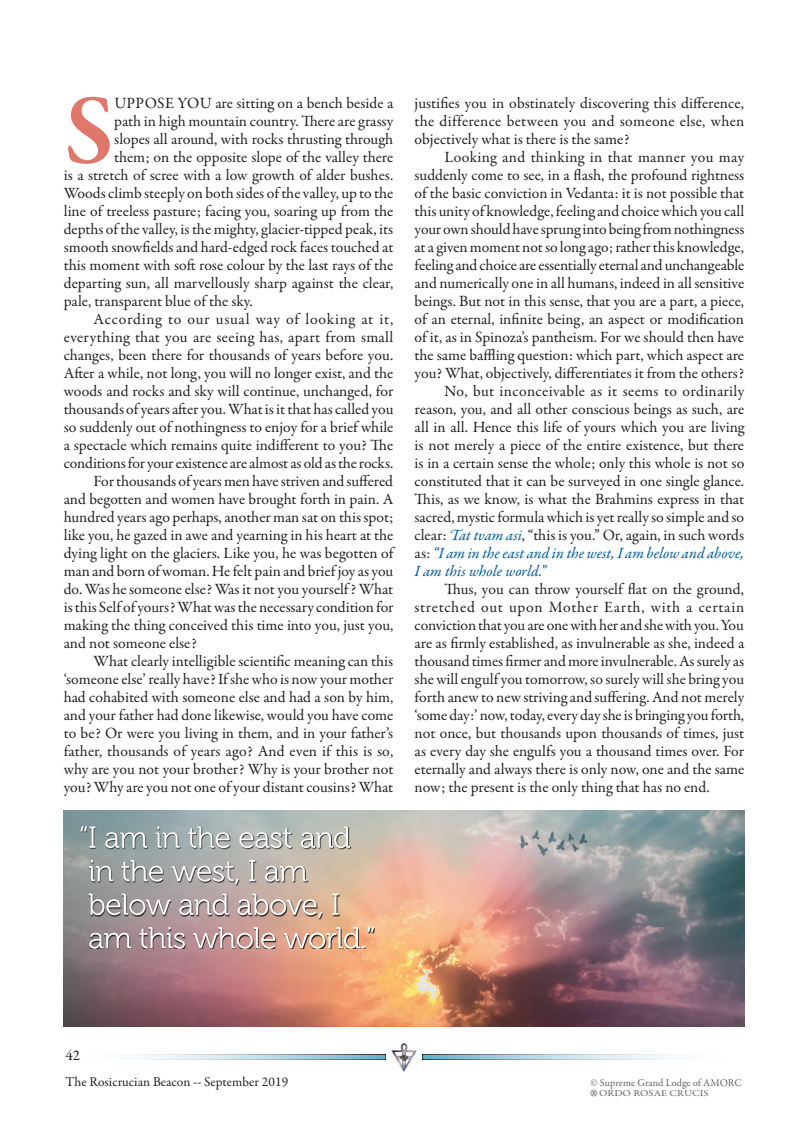
<style>
.page{position:relative;width:808px;height:1127px;background:#fff}
.page>*{position:absolute;margin:0;border:0;box-sizing:border-box;transform-origin:0 0}
.t1{font:600 100.35px "Garamond Premr Pro";color:#df786b}
.t2{font:30px "Garamond Premr Pro";color:#636466}
.t3{font:15.75px/18px "Garamond Premr Pro";color:#231f20;text-align:justify}
.t4{font:italic 15.75px "Garamond Premr Pro";color:#005a99}
.t5{font:15.75px "Garamond Premr Pro";letter-spacing:.025em;color:#231f20}
.t6{font:15.75px "Garamond Premr Pro";letter-spacing:.04em;color:#231f20}
.t7{font:15px "Garamond Premr Pro";color:#231f20}
.t8{font:13.5px "Garamond Premr Pro";color:#231f20}
.t9{font:10.5px "Garamond Premr Pro";color:#636466}
.t10{font:9px "Garamond Premr Pro";color:#636466;scale:1.2 1}
.s1{font-style:italic;color:#005a99}
.s2{font-style:normal;color:#231f20}
</style>
<div class="page">
<img style="left:392px;top:1043px;width:24px;height:29px">
<svg style="left:422px;top:1054px;width:253px;height:6px;background:#b3cbd4"></svg>
<svg style="left:134px;top:1054px;width:252px;height:6px;background:#b3cbd5"></svg>
<img style="left:64px;top:810px;width:680px;height:216px">
<svg style="left:81px;top:826px;width:294px;height:123px;background:#bfac9f"></svg>
<img style="left:89px;top:927px;width:285px;height:22px">
<svg style="left:89px;top:893px;width:249px;height:25px;background:#b9a9a4"></svg>
<svg style="left:89px;top:860px;width:218px;height:24px;background:#b2afad"></svg>
<svg style="left:80px;top:826px;width:270px;height:22px;background:#aeb6b4"></svg>
<h1 class="t1" style="left:64px;top:70px;width:51px">S</h1>
<p class="t3" style="left:114px;top:94px;width:11px">uppose</p>
<p class="t3" style="left:178px;top:94px;width:5px">you</p>
<p class="t3" style="left:215px;top:94px;width:179px">are sitting on a bench beside a</p>
<p class="t3" style="left:114px;top:112px;width:281px">path in high mountain country. There are grassy</p>
<p class="t3" style="left:114px;top:130px;width:281px">slopes all around, with rocks thrusting through</p>
<p class="t3" style="left:114px;top:148px;width:281px">them; on the opposite slope of the valley there</p>
<p class="t3" style="left:64px;top:166px;width:331px">is a stretch of scree with a low growth of alder bushes.</p>
<p class="t3" style="left:64px;top:184px;width:331px">Woods climb steeply on both sides of the valley, up to the</p>
<p class="t3" style="left:64px;top:202px;width:331px">line of treeless pasture; facing you, soaring up from the</p>
<p class="t3" style="left:64px;top:220px;width:331px">depths of the valley, is the mighty, glacier-tipped peak, its</p>
<p class="t3" style="left:64px;top:238px;width:331px">smooth snowfields and hard-edged rock faces touched at</p>
<p class="t3" style="left:64px;top:256px;width:331px">this moment with soft rose colour by the last rays of the</p>
<p class="t3" style="left:64px;top:274px;width:331px">departing sun, all marvellously sharp against the clear,</p>
<p class="t3" style="left:64px;top:292px;width:190px">pale, transparent blue of the sky.</p>
<p class="t6" style="left:94px;top:310px;width:301px">According to our usual way of looking at it,</p>
<p class="t3" style="left:64px;top:328px;width:331px">everything that you are seeing has, apart from small</p>
<p class="t3" style="left:64px;top:346px;width:331px">changes, been there for thousands of years before you.</p>
<p class="t3" style="left:64px;top:364px;width:331px">After a while, not long, you will no longer exist, and the</p>
<p class="t3" style="left:64px;top:382px;width:331px">woods and rocks and sky will continue, unchanged, for</p>
<p class="t3" style="left:64px;top:400px;width:331px">thousands of years after you. What is it that has called you</p>
<p class="t3" style="left:64px;top:418px;width:331px">so suddenly out of nothingness to enjoy for a brief while</p>
<p class="t3" style="left:64px;top:436px;width:331px">a spectacle which remains quite indifferent to you? The</p>
<p class="t3" style="left:64px;top:454px;width:331px">conditions for your existence are almost as old as the rocks.</p>
<p class="t3" style="left:94px;top:472px;width:301px">For thousands of years men have striven and suffered</p>
<p class="t3" style="left:64px;top:490px;width:331px">and begotten and women have brought forth in pain. A</p>
<p class="t3" style="left:64px;top:508px;width:331px">hundred years ago perhaps, another man sat on this spot;</p>
<p class="t3" style="left:64px;top:526px;width:331px">like you, he gazed in awe and yearning in his heart at the</p>
<p class="t3" style="left:64px;top:544px;width:331px">dying light on the glaciers. Like you, he was begotten of</p>
<p class="t3" style="left:64px;top:562px;width:331px">man and born of woman. He felt pain and brief joy as you</p>
<p class="t3" style="left:64px;top:580px;width:331px">do. Was he someone else? Was it not you yourself ? What</p>
<p class="t3" style="left:64px;top:598px;width:331px">is this Self of yours? What was the necessary condition for</p>
<p class="t3" style="left:64px;top:616px;width:331px">making the thing conceived this time into you, just you,</p>
<p class="t3" style="left:64px;top:634px;width:134px">and not someone else?</p>
<p class="t3" style="left:94px;top:652px;width:301px">What clearly intelligible scientific meaning can this</p>
<p class="t3" style="left:64px;top:670px;width:331px">‘someone else’ really have? If she who is now your mother</p>
<p class="t3" style="left:64px;top:688px;width:331px">had cohabited with someone else and had a son by him,</p>
<p class="t3" style="left:64px;top:706px;width:331px">and your father had done likewise, would you have come</p>
<p class="t3" style="left:64px;top:724px;width:331px">to be? Or were you living in them, and in your father’s</p>
<p class="t3" style="left:64px;top:743px;width:331px">father, thousands of years ago? And even if this is so,</p>
<p class="t3" style="left:64px;top:761px;width:331px">why are you not your brother? Why is your brother not</p>
<p class="t3" style="left:64px;top:779px;width:331px">you? Why are you not one of your distant cousins? What</p>
<p class="t3" style="left:415px;top:94px;width:331px">justifies you in obstinately discovering this difference, the difference between you and someone else, when objectively what is there is the same?</p>
<p class="t3" style="left:444px;top:149px;width:301px">Looking and thinking in that manner you may</p>
<p class="t3" style="left:415px;top:167px;width:331px">suddenly come to see, in a flash, the profound rightness</p>
<p class="t3" style="left:415px;top:185px;width:331px">of the basic conviction in Vedanta: it is not possible that</p>
<p class="t3" style="left:415px;top:203px;width:331px">this unity of knowledge, feeling and choice which you call</p>
<p class="t3" style="left:415px;top:221px;width:331px">your own should have sprung into being from nothingness</p>
<p class="t3" style="left:415px;top:239px;width:331px">at a given moment not so long ago; rather this knowledge,</p>
<p class="t3" style="left:415px;top:257px;width:331px">feeling and choice are essentially eternal and unchangeable</p>
<p class="t3" style="left:415px;top:275px;width:331px">and numerically one in all humans, indeed in all sensitive</p>
<p class="t3" style="left:415px;top:293px;width:331px">beings. But not in this sense, that you are a part, a piece,</p>
<p class="t3" style="left:415px;top:311px;width:331px">of an eternal, infinite being, an aspect or modification</p>
<p class="t3" style="left:415px;top:329px;width:331px">of it, as in Spinoza’s pantheism. For we should then have</p>
<p class="t3" style="left:415px;top:347px;width:331px">the same baffling question: which part, which aspect are</p>
<p class="t3" style="left:415px;top:365px;width:331px">you? What, objectively, differentiates it from the others?</p>
<p class="t5" style="left:444px;top:382px;width:301px">No, but inconceivable as it seems to ordinarily</p>
<p class="t3" style="left:415px;top:401px;width:331px">reason, you, and all other conscious beings as such, are</p>
<p class="t3" style="left:415px;top:419px;width:331px">all in all. Hence this life of yours which you are living</p>
<p class="t3" style="left:415px;top:437px;width:331px">is not merely a piece of the entire existence, but there</p>
<p class="t3" style="left:415px;top:455px;width:331px">is in a certain sense the whole; only this whole is not so</p>
<p class="t3" style="left:415px;top:473px;width:331px">constituted that it can be surveyed in one single glance.</p>
<p class="t3" style="left:415px;top:491px;width:331px">This, as we know, is what the Brahmins express in that</p>
<p class="t3" style="left:415px;top:509px;width:331px">sacred, mystic formula which is yet really so simple and so</p>
<p class="t3" style="left:415px;top:527px;width:331px">clear: <span class="s1">Tat tvam asi</span>, “this is you.” Or, again, in such words</p>
<p class="t4" style="left:415px;top:543px;width:331px"><span class="s2">as:</span> “I am in the east and in the west, I am below and above,</p>
<p class="t4" style="left:415px;top:561px;width:133px">I am this whole world.”</p>
<p class="t3" style="left:415px;top:581px;width:331px;text-indent:30px">Thus, you can throw yourself flat on the ground, stretched out upon Mother Earth, with a certain conviction that you are one with her and she with you. You are as firmly established, as invulnerable as she, indeed a thousand times firmer and more invulnerable. As surely as she will engulf you tomorrow, so surely will she bring you forth anew to new striving and suffering. And not merely ‘some day:’ now, today, every day she is bringing you forth, not once, but thousands upon thousands of times, just as every day she engulfs you a thousand times over. For eternally and always there is only now, one and the same now; the present is the only thing that has no end.</p>
<p class="t7" style="left:65px;top:1046px;width:16px">42</p>
<p class="t8" style="left:65px;top:1074px;width:224px">The Rosicrucian Beacon -- September 2019</p>
<p class="t9" style="left:590px;top:1077px;width:153px">© Supreme Grand Lodge of AMORC</p>
<h2 class="t2" style="left:590px;top:1081px;width:8px">®</h2>
<p class="t10" style="left:599px;top:1087px;width:93px">ORDO ROSAE CRUCIS</p>
</div>
